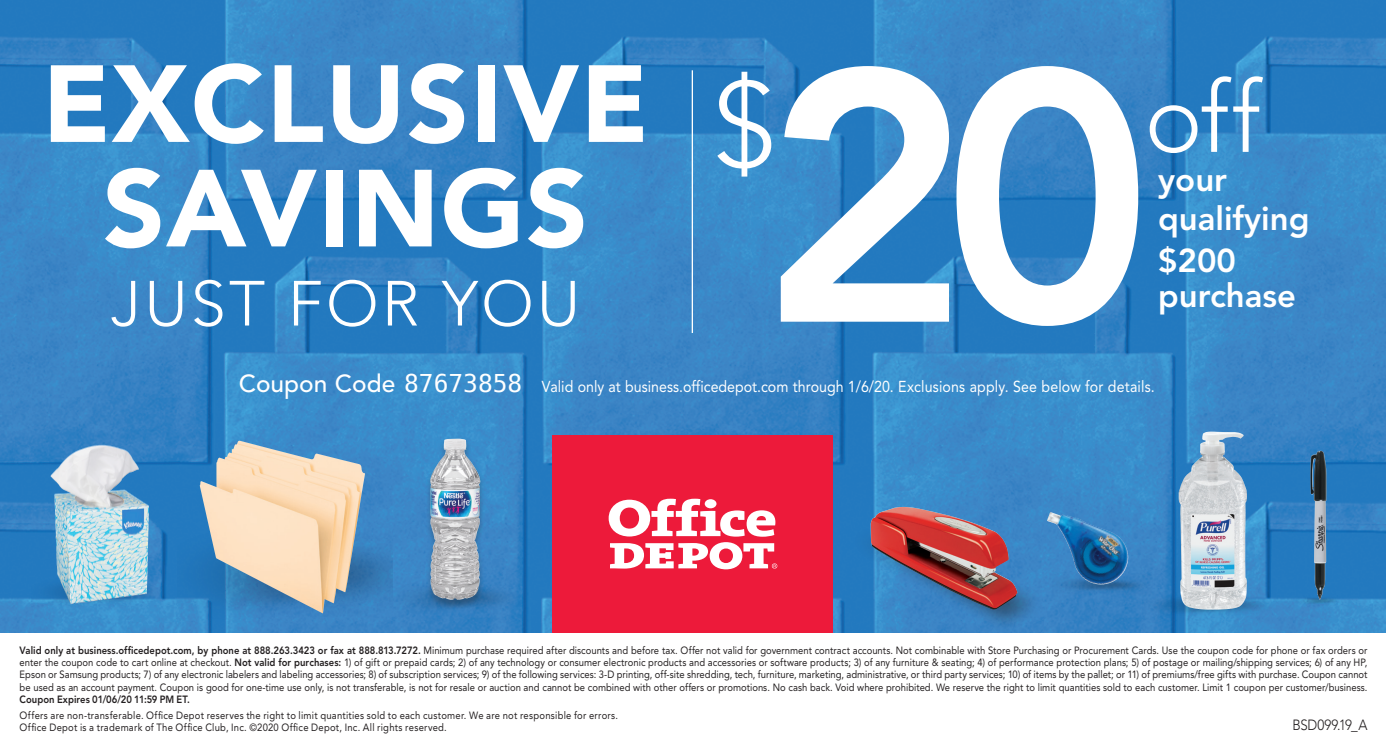
<style>
.page{position:relative;width:1386px;height:756px;background:#fff}
.page>*{position:absolute;margin:0;border:0;box-sizing:border-box;transform-origin:0 0}
.t1{font:800 354.72px "Avenir LT Std";color:#fff}
.t2{font:300 120.92px "Avenir LT Std";color:#fff}
.t3{font:900 108.15px/104.5px "Avenir LT Std";letter-spacing:.01em;color:#fff;text-align:center}
.t4{font:300 98.35px "Avenir LT Std";color:#fff}
.t5{font:300 63px "Avenir LT Std";letter-spacing:.05em;color:#fff}
.t6{font:800 32.9px/38.9px "Avenir LT Std";color:#fff}
.t7{font:15.75px "Avenir LT Std";color:#fff;scale:.9 1}
.t8{font:300 14.7px "Avenir LT Std";letter-spacing:-.01em;color:#231f20;scale:.9 1}
.t9{font:10.5px/12.2px "Avenir LT Std";letter-spacing:.025em;color:#231f20;text-align:justify;scale:.9 1}
.t10{font:800 10.5px "Avenir LT Std";letter-spacing:.005em;color:#231f20;scale:.9 1}
.s1{font-weight:500;font-size:24.5px}
.s2{font-family:"Menlo";font-size:24.5px}
.s3{font-weight:800}
</style>
<div class="page">
<img style="left:0;top:0;width:1385px;height:632px">
<img style="left:31px;top:573px;width:132px;height:38px">
<img style="left:55px;top:444px;width:46px;height:27px">
<hr style="left:691px;top:70px;width:2px;height:263px;background:#fff">
<img style="left:178px;top:468px;width:214px;height:165px">
<img style="left:199px;top:440px;width:166px;height:173px">
<img style="left:1051px;top:572px;width:101px;height:23px">
<img style="left:1046px;top:512px;width:82px;height:73px">
<img style="left:1141px;top:591px;width:136px;height:28px">
<img style="left:1178px;top:431px;width:68px;height:178px">
<img style="left:1296px;top:591px;width:44px;height:20px">
<img style="left:1309px;top:450px;width:17px;height:149px">
<div style="left:850px;top:525px;width:193px;height:106px;background:#231f20;opacity:.5"></div>
<svg style="left:860px;top:524px;width:171px;height:79px;background:#307fc0"></svg>
<img style="left:870px;top:506px;width:147px;height:103px">
<img style="left:389px;top:577px;width:134px;height:42px">
<div style="left:425px;top:437px;width:60px;height:172px;background:#231f20;opacity:.26"></div>
<img style="left:428px;top:438px;width:52px;height:162px">
<div style="left:552px;top:435px;width:281px;height:197px;background:#ed1a3a"></div>
<svg style="left:610px;top:542px;width:167px;height:27px"></svg>
<svg style="left:608px;top:498px;width:167px;height:38px"></svg>
<h3 class="t3" style="left:42px;top:52px;width:607px">EXCLUSIVE<br>SAVINGS</h3>
<h3 class="t5" style="left:111px;top:267px;width:470px">JUST FOR YOU</h3>
<h1 class="t1" style="left:759px;top:-12px;width:394px">20</h1>
<h2 class="t2" style="left:713px;top:54px;width:64px">$</h2>
<h3 class="t4" style="left:1144px;top:60px;width:118px">off</h3>
<h3 class="t6" style="left:1157px;top:160px;width:153px">your qualifying</h3>
<h3 class="t6" style="left:1157px;top:243px;width:139px;line-height:35.2px">$200 purchase</h3>
<h3 class="t7" style="left:239px;top:377px;width:1019px"><span class="s1">Coupon Code</span> <span class="s2">87673858</span> Valid only at business.officedepot.com through 1/6/20. Exclusions apply. See below for details.</h3>
<p class="t9" style="left:20px;top:643px;width:1498px"><span class="s3">Valid only at business.officedepot.com, by phone at 888.263.3423 or fax at 888.813.7272.</span> Minimum purchase required after discounts and before tax. Offer not valid for government contract accounts. Not combinable with Store Purchasing or Procurement Cards. Use the coupon code for phone or fax orders or enter the coupon code to cart online at checkout. <span class="s3">Not valid for purchases:</span> 1) of gift or prepaid cards; 2) of any technology or consumer electronic products and accessories or software products; 3) of any furniture &amp; seating; 4) of performance protection plans; 5) of postage or mailing/shipping services; 6) of any HP, Epson or Samsung products; 7) of any electronic labelers and labeling accessories; 8) of subscription services; 9) of the following services: 3-D printing, off-site shredding, tech, furniture, marketing, administrative, or third party services; 10) of items by the pallet; or 11) of premiums/free gifts with purchase. Coupon cannot be used as an account payment. Coupon is good for one-time use only, is not transferable, is not for resale or auction and cannot be combined with other offers or promotions. No cash back. Void where prohibited. We reserve the right to limit quantities sold to each customer. Limit 1 coupon per customer/business.</p>
<p class="t10" style="left:20px;top:692px;width:191px">Coupon Expires 01/06/20 11:59 PM ET.</p>
<p class="t9" style="left:20px;top:708px;width:666px">Offers are non-transferable. Office Depot reserves the right to limit quantities sold to each customer. We are not responsible for errors.<br>Office Depot is a trademark of The Office Club, Inc. ©2020 Office Depot, Inc. All rights reserved.</p>
<h3 class="t8" style="left:1292px;top:716px;width:85px">BSD099.19_A</h3>
</div>
